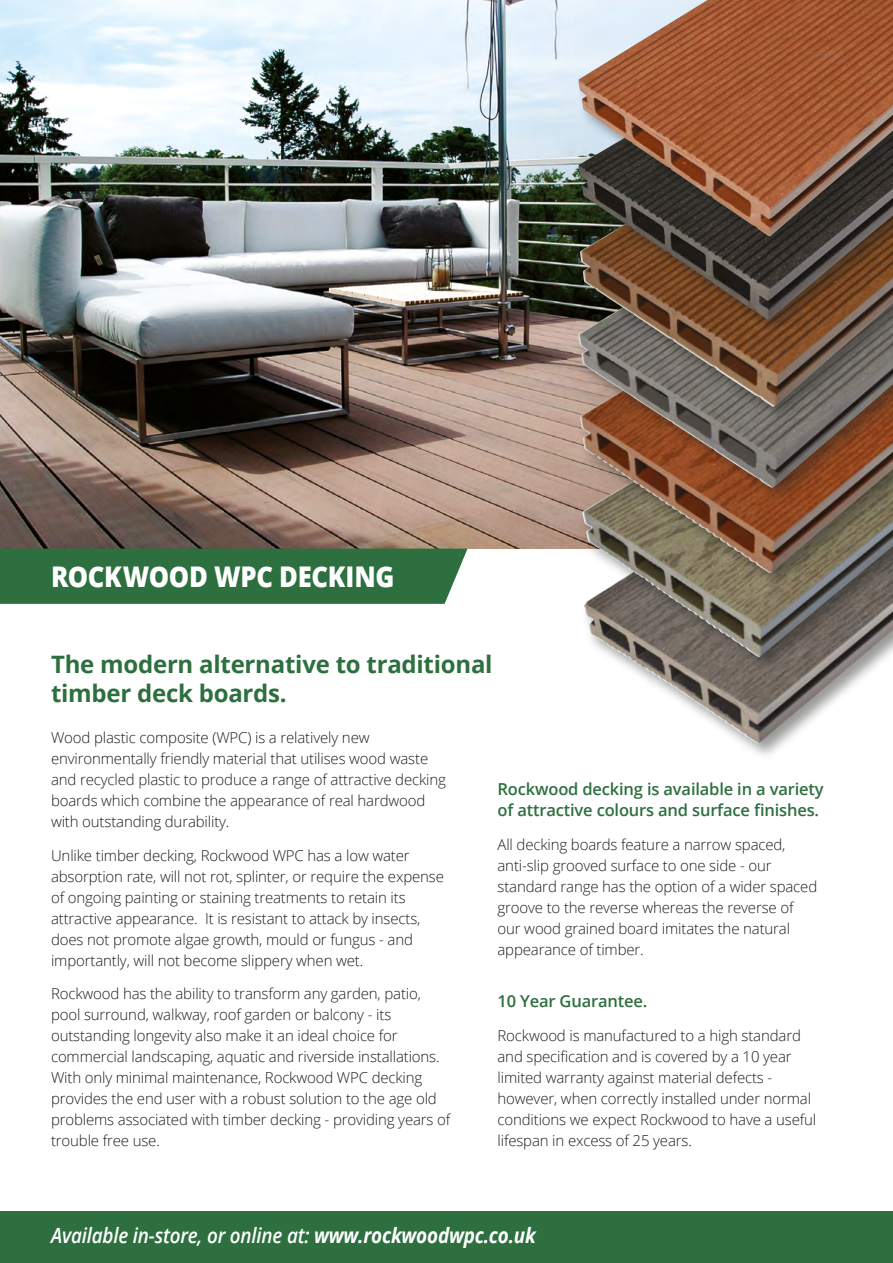
<style>
.page{position:relative;width:893px;height:1263px;background:#fff}
.page>*{position:absolute;margin:0;border:0;box-sizing:border-box;transform-origin:0 0}
.t1{font:800 28.5px "Open Sans";letter-spacing:-.01em;color:#fff;scale:.9 1}
.t2{font:700 24px/28.5px "Open Sans";letter-spacing:-.01em;color:#2d6f3f}
.t3{font:italic 600 21px "Open Sans";letter-spacing:-.01em;color:#fff;scale:.9 1}
.t4{font:600 16.5px/21px "Open Sans";letter-spacing:-.01em;color:#2d6f3f}
.t5{font:300 15px/21px "Open Sans";letter-spacing:-.01em;color:#1d1d1b}
.s1{font-weight:700}
</style>
<div class="page">
<img style="left:0;top:0;width:576px;height:549px">
<div style="left:0;top:549px;width:468px;height:55px;background:#2d6f3f"></div>
<img style="left:640px;top:675px;width:225px;height:69px">
<div style="left:579px;top:420px;width:314px;height:255px;background:#1d1d1b;opacity:.45"></div>
<img style="left:582px;top:590px;width:311px;height:67px">
<div style="left:576px;top:329px;width:317px;height:261px;background:#1d1d1b;opacity:.45"></div>
<img style="left:580px;top:506px;width:313px;height:67px">
<div style="left:575px;top:252px;width:318px;height:254px;background:#1d1d1b;opacity:.45"></div>
<img style="left:578px;top:424px;width:315px;height:64px">
<div style="left:576px;top:173px;width:317px;height:251px;background:#1d1d1b;opacity:.45"></div>
<img style="left:580px;top:338px;width:313px;height:69px">
<div style="left:575px;top:87px;width:318px;height:251px;background:#1d1d1b;opacity:.45"></div>
<img style="left:579px;top:254px;width:314px;height:66px">
<div style="left:575px;top:0;width:318px;height:254px;background:#1d1d1b;opacity:.45"></div>
<img style="left:578px;top:0;width:315px;height:237px">
<div style="left:0;top:1212px;width:893px;height:51px;background:#2d6f3f"></div>
<h1 class="t1" style="left:51px;top:555px;width:383px">ROCKWOOD WPC DECKING</h1>
<h2 class="t2" style="left:51px;top:650px;width:443px">The modern alternative to traditional timber deck boards.</h2>
<p class="t5" style="left:51px;top:726px;width:396px">Wood plastic composite (WPC) is a relatively new environmentally friendly material that utilises wood waste and recycled plastic to produce a range of attractive decking boards which combine the appearance of real hardwood with outstanding durability.</p>
<p class="t5" style="left:51px;top:844px;width:394px">Unlike timber decking, Rockwood WPC has a low water absorption rate, will not rot, splinter, or require the expense of ongoing painting or staining treatments to retain its attractive appearance. It is resistant to attack by insects, does not promote algae growth, mould or fungus - and importantly, will not become slippery when wet.</p>
<p class="t5" style="left:51px;top:983px;width:401px">Rockwood has the ability to transform any garden, patio, pool surround, walkway, roof garden or balcony - its outstanding longevity also make it an ideal choice for commercial landscaping, aquatic and riverside installations.<br>With only minimal maintenance, Rockwood WPC decking provides the end user with a robust solution to the age old problems associated with timber decking - providing years of trouble free use.</p>
<p class="t4" style="left:497px;top:778px;width:328px">Rockwood decking is available in a variety of attractive colours and surface finishes.</p>
<p class="t5" style="left:497px;top:833px;width:321px">All decking boards feature a narrow spaced, anti-slip grooved surface to one side - our standard range has the option of a wider spaced groove to the reverse whereas the reverse of our wood grained board imitates the natural appearance of timber.</p>
<p class="t4" style="left:497px;top:990px;width:151px">10 Year Guarantee.</p>
<p class="t5" style="left:497px;top:1024px;width:320px">Rockwood is manufactured to a high standard and specification and is covered by a 10 year limited warranty against material defects - however, when correctly installed under normal conditions we expect Rockwood to have a useful lifespan in excess of 25 years.</p>
<h3 class="t3" style="left:51px;top:1221px;width:540px">Available in-store, or online at: <span class="s1">www.rockwoodwpc.co.uk</span></h3>
</div>
